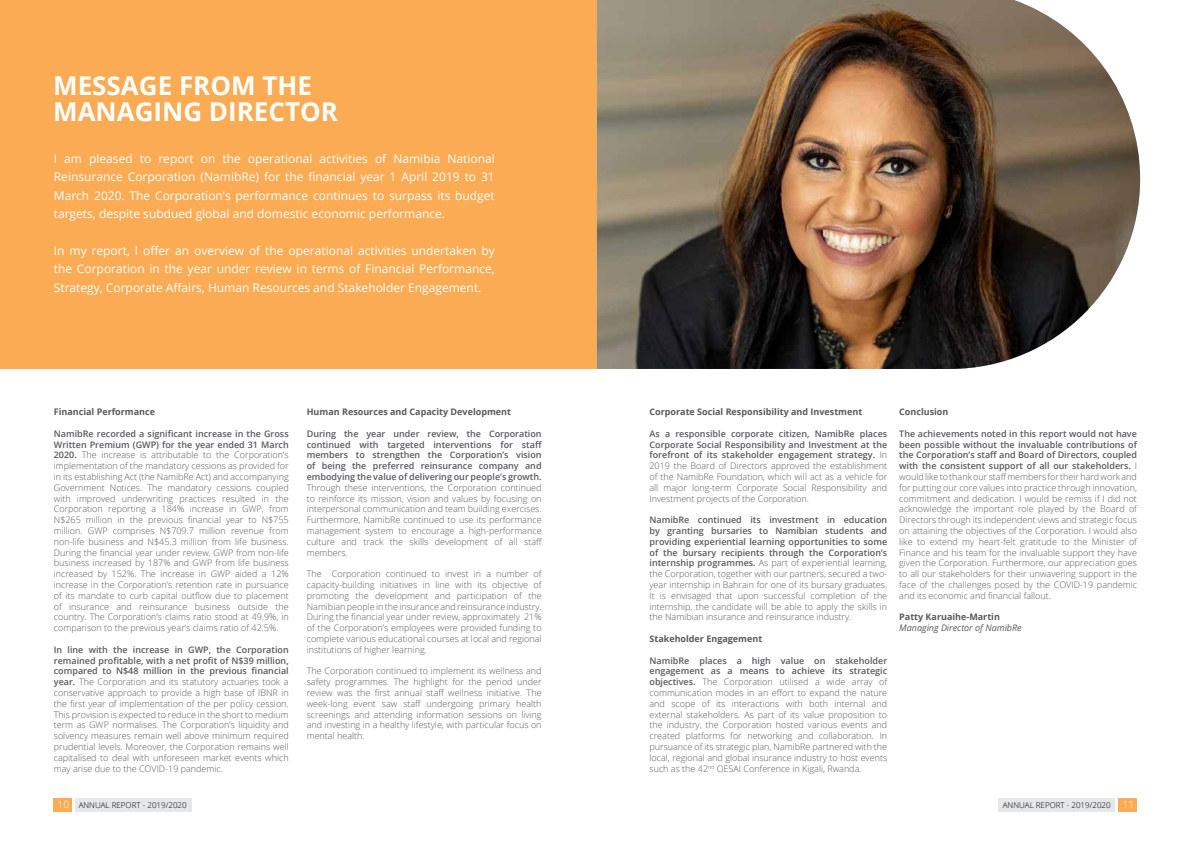
<style>
.page{position:relative;width:1191px;height:842px;background:#fff}
.page>*{position:absolute;margin:0;border:0;box-sizing:border-box;transform-origin:0 0}
.t1{font:700 26px/26px "Open Sans";color:#fff}
.t2{font:12px/18.4px "Open Sans";color:#fff;text-align:justify}
.t3{font:300 9px/10.8px "Open Sans";color:#58595b;text-align:justify}
.t4{font:600 9px/10.8px "Open Sans";color:#58595b;text-align:justify}
.t5{font:700 9px "Open Sans";color:#58595b}
.t6{font:italic 9px "Open Sans";color:#58595b}
.t7{font:300 8px "Open Sans";color:#000}
.s1{font-weight:600}
.s2{font-size:10px;color:#fff}
</style>
<div class="page">
<div style="left:0;top:0;width:597px;height:369px;background:#faab54"></div>
<img style="left:597px;top:0;width:543px;height:369px">
<div style="left:54px;top:798px;width:18px;height:13px;background:#faab54"></div>
<div style="left:1118px;top:798px;width:19px;height:13px;background:#faab54"></div>
<div style="left:76px;top:798px;width:116px;height:13px;background:#e6e7e8"></div>
<div style="left:998px;top:798px;width:117px;height:13px;background:#e6e7e8"></div>
<h1 class="t1" style="left:53px;top:72px;width:286px">MESSAGE FROM THE<br>MANAGING DIRECTOR</h1>
<p class="t2" style="left:54px;top:149px;width:442px">I am pleased to report on the operational activities of Namibia National Reinsurance Corporation (NamibRe) for the financial year 1 April 2019 to 31<br>March 2020. The Corporation’s performance continues to surpass its budget targets, despite subdued global and domestic economic performance.</p>
<h2 class="t2" style="left:54px;top:241px;width:442px">In my report, I offer an overview of the operational activities undertaken by the Corporation in the year under review in terms of Financial Performance, Strategy, Corporate Affairs, Human Resources and Stakeholder Engagement.</h2>
<p class="t5" style="left:54px;top:405px;width:103px">Financial Performance</p>
<p class="t3" style="left:54px;top:428px;width:236px"><span class="s1">NamibRe recorded a significant increase in the Gross Written Premium (GWP) for the year ended 31 March 2020.</span> The increase is attributable to the Corporation’s implementation of the mandatory cessions as provided for in its establishing Act (the NamibRe Act) and accompanying Government Notices. The mandatory cessions coupled with improved underwriting practices resulted in the Corporation reporting a 184% increase in GWP, from N$265 million in the previous financial year to N$755 million. GWP comprises N$709.7 million revenue from non-life business and N$45.3 million from life business.<br>During the financial year under review, GWP from non-life business increased by 187% and GWP from life business increased by 152%. The increase in GWP aided a 12% increase in the Corporation’s retention rate in pursuance of its mandate to curb capital outflow due to placement of insurance and reinsurance business outside the country. The Corporation’s claims ratio stood at 49.9%, in comparison to the previous year’s claims ratio of 42.5%.</p>
<p class="t3" style="left:54px;top:644px;width:236px"><span class="s1">In line with the increase in GWP, the Corporation remained profitable, with a net profit of N$39 million, compared to N$48 million in the previous financial year.</span> The Corporation and its statutory actuaries took a conservative approach to provide a high base of IBNR in the first year of implementation of the per policy cession.<br>This provision is expected to reduce in the short to medium term as GWP normalises. The Corporation’s liquidity and solvency measures remain well above minimum required prudential levels. Moreover, the Corporation remains well capitalised to deal with unforeseen market events which may arise due to the COVID-19 pandemic.</p>
<p class="t5" style="left:307px;top:405px;width:206px">Human Resources and Capacity Development</p>
<p class="t4" style="left:307px;top:428px;width:237px">During the year under review, the Corporation continued with targeted interventions for staff members to strengthen the Corporation’s vision of being the preferred reinsurance company and embodying the value of delivering our people’s growth.</p>
<p class="t3" style="left:307px;top:482px;width:237px">Through these interventions, the Corporation continued to reinforce its mission, vision and values by focusing on interpersonal communication and team building exercises.<br>Furthermore, NamibRe continued to use its performance management system to encourage a high-performance culture and track the skills development of all staff members.</p>
<p class="t3" style="left:307px;top:568px;width:236px">The Corporation continued to invest in a number of capacity-building initiatives in line with its objective of promoting the development and participation of the Namibian people in the insurance and reinsurance industry.<br>During the financial year under review, approximately 21% of the Corporation’s employees were provided funding to complete various educational courses at local and regional institutions of higher learning.</p>
<p class="t3" style="left:307px;top:665px;width:236px">The Corporation continued to implement its wellness and safety programmes. The highlight for the period under review was the first annual staff wellness initiative. The week-long event saw staff undergoing primary health screenings and attending information sessions on living and investing in a healthy lifestyle, with particular focus on mental health.</p>
<p class="t5" style="left:649px;top:405px;width:214px">Corporate Social Responsibility and Investment</p>
<p class="t3" style="left:649px;top:428px;width:239px"><span class="s1">As a responsible corporate citizen, NamibRe places Corporate Social Responsibility and Investment at the forefront of its stakeholder engagement strategy.</span> In 2019 the Board of Directors approved the establishment of the NamibRe Foundation, which will act as a vehicle for all major long-term Corporate Social Responsibility and Investment projects of the Corporation.</p>
<p class="t3" style="left:649px;top:514px;width:239px"><span class="s1">NamibRe continued its investment in education by granting bursaries to Namibian students and providing experiential learning opportunities to some of the bursary recipients through the Corporation’s internship programmes.</span> As part of experiential learning, the Corporation, together with our partners, secured a two&shy;year internship in Bahrain for one of its bursary graduates.<br>It is envisaged that upon successful completion of the internship, the candidate will be able to apply the skills in the Namibian insurance and reinsurance industry.</p>
<p class="t5" style="left:649px;top:632px;width:114px">Stakeholder Engagement</p>
<p class="t3" style="left:649px;top:655px;width:239px"><span class="s1">NamibRe places a high value on stakeholder engagement as a means to achieve its strategic objectives.</span> The Corporation utilised a wide array of communication modes in an effort to expand the nature and scope of its interactions with both internal and external stakeholders. As part of its value proposition to the industry, the Corporation hosted various events and created platforms for networking and collaboration. In pursuance of its strategic plan, NamibRe partnered with the local, regional and global insurance industry to host events such as the 42<sup>nd</sup> OESAI Conference in Kigali, Rwanda.</p>
<p class="t5" style="left:899px;top:405px;width:51px">Conclusion</p>
<p class="t3" style="left:899px;top:428px;width:239px"><span class="s1">The achievements noted in this report would not have been possible without the invaluable contributions of the Corporation’s staff and Board of Directors, coupled with the consistent support of all our stakeholders.</span> I would like to thank our staff members for their hard work and for putting our core values into practice through innovation, commitment and dedication. I would be remiss if I did not acknowledge the important role played by the Board of Directors through its independent views and strategic focus on attaining the objectives of the Corporation. I would also like to extend my heart-felt gratitude to the Minister of Finance and his team for the invaluable support they have given the Corporation. Furthermore, our appreciation goes to all our stakeholders for their unwavering support in the face of the challenges posed by the COVID-19 pandemic and its economic and financial fallout.</p>
<p class="t5" style="left:899px;top:611px;width:102px">Patty Karuaihe-Martin</p>
<p class="t6" style="left:899px;top:622px;width:124px">Managing Director of NamibRe</p>
<p class="t7" style="left:58px;top:799px;width:131px"><span class="s2">10</span> ANNUAL REPORT - 2019/2020</p>
<p class="t7" style="left:1002px;top:799px;width:133px">ANNUAL REPORT - 2019/2020 <span class="s2">11</span></p>
</div>
